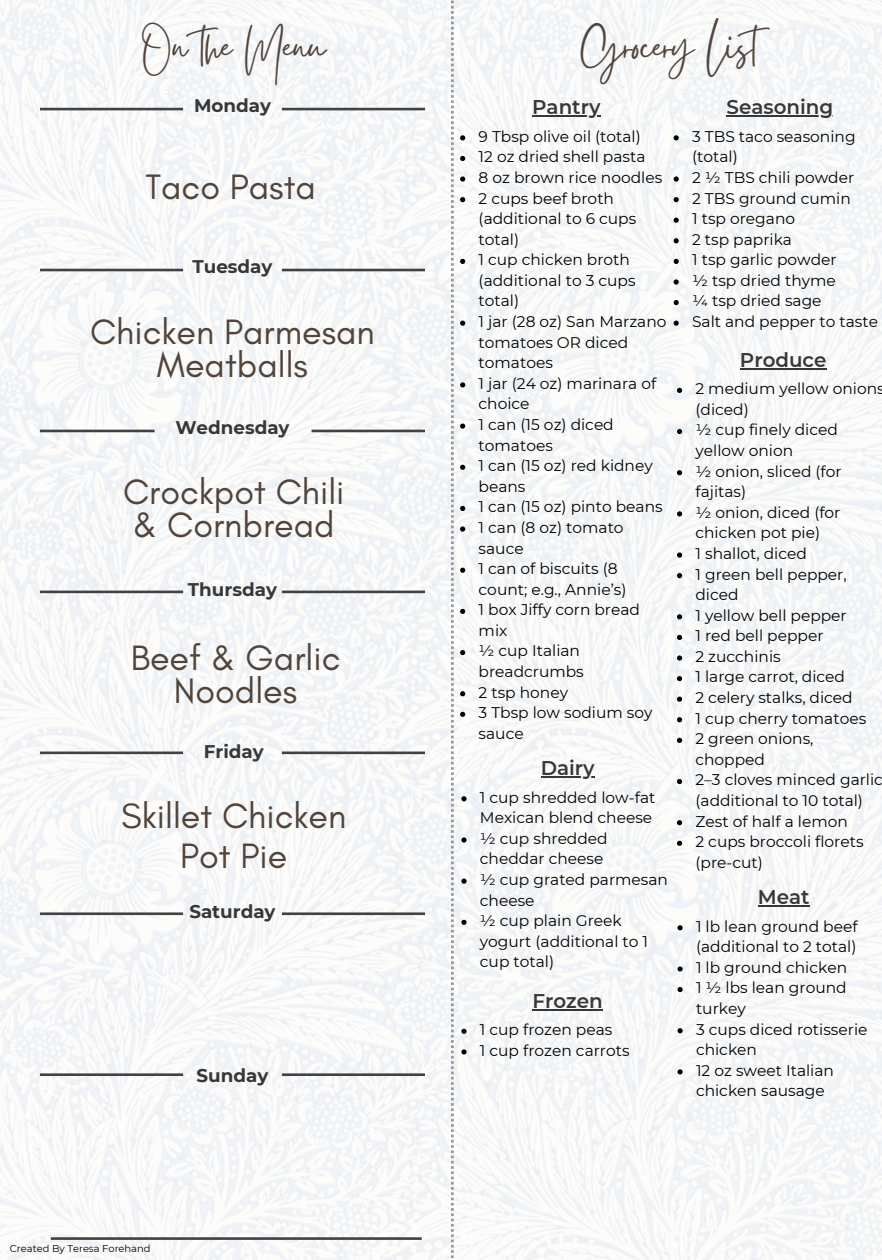
<style>
.page{position:relative;width:882px;height:1260px;background:#fff}
.page>*{position:absolute;margin:0;border:0;box-sizing:border-box;transform-origin:0 0}
.t1{font:49.7px "Gistesy";color:#52443b}
.t2{font:35.88px/33.2px "Glacial Indifference";color:#52443b;text-align:center}
.t3{font:600 19.78px "Montserrat";color:#373737}
.t4{font:700 18.38px "Montserrat";color:#373737}
.t5{font:15.4px/20.7px "Montserrat";color:#000}
.t6{font:9.8px "Montserrat";color:#000}
</style>
<div class="page">
<img style="left:0;top:0;width:882px;height:1260px">
<hr style="left:40px;top:108px;width:143px;height:2px;background:#424242">
<hr style="left:282px;top:108px;width:143px;height:2px;background:#424242">
<hr style="left:40px;top:269px;width:143px;height:2px;background:#424242">
<hr style="left:282px;top:269px;width:143px;height:2px;background:#424242">
<hr style="left:40px;top:430px;width:115px;height:2px;background:#424242">
<hr style="left:312px;top:430px;width:113px;height:2px;background:#424242">
<hr style="left:40px;top:591px;width:143px;height:2px;background:#424242">
<hr style="left:282px;top:591px;width:143px;height:2px;background:#424242">
<hr style="left:40px;top:752px;width:143px;height:2px;background:#424242">
<hr style="left:282px;top:752px;width:143px;height:2px;background:#424242">
<hr style="left:40px;top:912px;width:143px;height:3px;background:#424242">
<hr style="left:282px;top:912px;width:143px;height:3px;background:#424242">
<hr style="left:51px;top:1237px;width:371px;height:3px;background:#424242">
<hr style="left:40px;top:1073px;width:143px;height:3px;background:#424242">
<hr style="left:282px;top:1073px;width:143px;height:3px;background:#424242">
<svg style="left:451px;top:1px;width:3px;height:1259px"></svg>
<hr style="left:532px;top:116px;width:68px;height:1px;background:#373737">
<svg style="left:460px;top:135px;width:5px;height:5px"></svg>
<svg style="left:460px;top:156px;width:5px;height:5px"></svg>
<svg style="left:460px;top:176px;width:5px;height:6px"></svg>
<svg style="left:460px;top:197px;width:5px;height:5px"></svg>
<svg style="left:460px;top:259px;width:5px;height:5px"></svg>
<svg style="left:460px;top:321px;width:5px;height:5px"></svg>
<svg style="left:460px;top:382px;width:5px;height:6px"></svg>
<svg style="left:460px;top:424px;width:5px;height:5px"></svg>
<svg style="left:460px;top:465px;width:5px;height:5px"></svg>
<svg style="left:460px;top:506px;width:5px;height:5px"></svg>
<svg style="left:460px;top:526px;width:5px;height:6px"></svg>
<svg style="left:460px;top:568px;width:5px;height:5px"></svg>
<svg style="left:460px;top:609px;width:5px;height:5px"></svg>
<svg style="left:460px;top:650px;width:5px;height:5px"></svg>
<svg style="left:460px;top:691px;width:5px;height:5px"></svg>
<svg style="left:460px;top:712px;width:5px;height:5px"></svg>
<hr style="left:727px;top:116px;width:106px;height:1px;background:#373737">
<svg style="left:674px;top:135px;width:5px;height:5px"></svg>
<svg style="left:674px;top:176px;width:5px;height:6px"></svg>
<svg style="left:674px;top:197px;width:5px;height:5px"></svg>
<svg style="left:674px;top:218px;width:5px;height:5px"></svg>
<svg style="left:674px;top:238px;width:5px;height:5px"></svg>
<svg style="left:674px;top:259px;width:5px;height:5px"></svg>
<svg style="left:674px;top:279px;width:5px;height:6px"></svg>
<svg style="left:674px;top:300px;width:5px;height:5px"></svg>
<svg style="left:674px;top:321px;width:5px;height:5px"></svg>
<hr style="left:740px;top:368px;width:87px;height:2px;background:#373737">
<svg style="left:677px;top:388px;width:5px;height:5px"></svg>
<svg style="left:677px;top:429px;width:5px;height:5px"></svg>
<svg style="left:677px;top:470px;width:5px;height:5px"></svg>
<svg style="left:677px;top:511px;width:5px;height:5px"></svg>
<svg style="left:677px;top:553px;width:5px;height:5px"></svg>
<svg style="left:677px;top:573px;width:5px;height:5px"></svg>
<svg style="left:677px;top:614px;width:5px;height:5px"></svg>
<svg style="left:677px;top:635px;width:5px;height:5px"></svg>
<svg style="left:677px;top:655px;width:5px;height:6px"></svg>
<svg style="left:677px;top:676px;width:5px;height:5px"></svg>
<svg style="left:677px;top:697px;width:5px;height:5px"></svg>
<svg style="left:677px;top:717px;width:5px;height:5px"></svg>
<svg style="left:677px;top:738px;width:5px;height:5px"></svg>
<svg style="left:677px;top:779px;width:5px;height:5px"></svg>
<svg style="left:677px;top:820px;width:5px;height:5px"></svg>
<svg style="left:677px;top:841px;width:5px;height:5px"></svg>
<hr style="left:541px;top:777px;width:54px;height:1px;background:#373737">
<svg style="left:461px;top:796px;width:6px;height:5px"></svg>
<svg style="left:461px;top:837px;width:6px;height:6px"></svg>
<svg style="left:461px;top:879px;width:6px;height:5px"></svg>
<svg style="left:461px;top:920px;width:6px;height:5px"></svg>
<hr style="left:758px;top:906px;width:52px;height:1px;background:#373737">
<svg style="left:678px;top:925px;width:5px;height:5px"></svg>
<svg style="left:678px;top:966px;width:5px;height:6px"></svg>
<svg style="left:678px;top:987px;width:5px;height:5px"></svg>
<svg style="left:678px;top:1028px;width:5px;height:5px"></svg>
<svg style="left:678px;top:1069px;width:5px;height:5px"></svg>
<hr style="left:533px;top:1009px;width:70px;height:2px;background:#373737">
<svg style="left:461px;top:1029px;width:6px;height:5px"></svg>
<svg style="left:461px;top:1049px;width:6px;height:6px"></svg>
<h3 class="t1" style="left:142px;top:11px;width:185px">On the Menu</h3>
<p class="t1" style="left:581px;top:11px;width:205px">Grocery List</p>
<h2 class="t4" style="left:194px;top:94px;width:78px">Monday</h2>
<p class="t3" style="left:727px;top:95px;width:108px">Seasoning</p>
<p class="t5" style="left:692px;top:126px;width:165px">3 TBS taco seasoning (total)</p>
<p class="t5" style="left:692px;top:167px;width:164px">2 ½ TBS chili powder</p>
<p class="t5" style="left:692px;top:188px;width:160px">2 TBS ground cumin</p>
<p class="t5" style="left:692px;top:208px;width:104px">1 tsp oregano</p>
<p class="t5" style="left:692px;top:229px;width:101px">2 tsp paprika</p>
<p class="t5" style="left:692px;top:249px;width:146px">1 tsp garlic powder</p>
<p class="t5" style="left:692px;top:270px;width:145px">½ tsp dried thyme</p>
<p class="t5" style="left:692px;top:291px;width:131px">¼ tsp dried sage</p>
<p class="t5" style="left:692px;top:311px;width:187px">Salt and pepper to taste</p>
<p class="t3" style="left:740px;top:348px;width:88px">Produce</p>
<p class="t5" style="left:695px;top:378px;width:191px">2 medium yellow onions (diced)</p>
<p class="t5" style="left:695px;top:420px;width:144px">½ cup finely diced yellow onion</p>
<p class="t5" style="left:695px;top:461px;width:148px">½ onion, sliced (for fajitas)</p>
<p class="t5" style="left:695px;top:502px;width:147px">½ onion, diced (for chicken pot pie)</p>
<p class="t5" style="left:695px;top:543px;width:113px">1 shallot, diced</p>
<h3 class="t5" style="left:695px;top:564px;width:153px">1 green bell pepper, diced</h3>
<p class="t5" style="left:695px;top:605px;width:153px">1 yellow bell pepper</p>
<p class="t5" style="left:695px;top:625px;width:130px">1 red bell pepper</p>
<p class="t5" style="left:695px;top:646px;width:87px">2 zucchinis</p>
<p class="t5" style="left:695px;top:667px;width:151px">1 large carrot, diced</p>
<p class="t5" style="left:695px;top:687px;width:159px">2 celery stalks, diced</p>
<p class="t5" style="left:695px;top:708px;width:172px">1 cup cherry tomatoes</p>
<p class="t5" style="left:695px;top:728px;width:120px">2 green onions, chopped</p>
<p class="t5" style="left:695px;top:770px;width:189px">2–3 cloves minced garlic (additional to 10 total)</p>
<p class="t5" style="left:695px;top:811px;width:154px">Zest of half a lemon</p>
<h3 class="t5" style="left:695px;top:831px;width:170px">2 cups broccoli florets (pre-cut)</h3>
<p class="t3" style="left:532px;top:95px;width:70px">Pantry</p>
<h2 class="t5" style="left:479px;top:126px;width:164px">9 Tbsp olive oil (total)</h2>
<p class="t5" style="left:479px;top:146px;width:168px">12 oz dried shell pasta</p>
<h3 class="t5" style="left:479px;top:167px;width:185px">8 oz brown rice noodles</h3>
<p class="t5" style="left:479px;top:188px;width:159px">2 cups beef broth (additional to 6 cups total)</p>
<h2 class="t5" style="left:479px;top:249px;width:159px">1 cup chicken broth (additional to 3 cups total)</h2>
<p class="t5" style="left:479px;top:311px;width:189px">1 jar (28 oz) San Marzano tomatoes OR diced tomatoes</p>
<h3 class="t5" style="left:479px;top:373px;width:179px">1 jar (24 oz) marinara of choice</h3>
<p class="t5" style="left:479px;top:414px;width:137px">1 can (15 oz) diced tomatoes</p>
<p class="t5" style="left:479px;top:455px;width:176px">1 can (15 oz) red kidney beans</p>
<h3 class="t5" style="left:479px;top:496px;width:186px">1 can (15 oz) pinto beans</h3>
<p class="t5" style="left:479px;top:517px;width:146px">1 can (8 oz) tomato sauce</p>
<p class="t5" style="left:479px;top:558px;width:149px">1 can of biscuits (8 count; e.g., Annie’s)</p>
<p class="t5" style="left:479px;top:599px;width:163px">1 box Jiffy corn bread mix</p>
<p class="t5" style="left:479px;top:641px;width:107px">½ cup Italian breadcrumbs</p>
<h1 class="t5" style="left:479px;top:682px;width:91px">2 tsp honey</h1>
<h3 class="t5" style="left:479px;top:702px;width:175px">3 Tbsp low sodium soy sauce</h3>
<h3 class="t2" style="left:145px;top:170px;width:172px">Taco Pasta</h3>
<h1 class="t4" style="left:192px;top:255px;width:82px">Tuesday</h1>
<h3 class="t2" style="left:90px;top:314px;width:286px">Chicken Parmesan<br>Meatballs</h3>
<p class="t4" style="left:175px;top:416px;width:116px">Wednesday</p>
<p class="t2" style="left:123px;top:475px;width:223px;text-align:left">Crockpot Chili &amp; Cornbread</p>
<h3 class="t4" style="left:188px;top:578px;width:91px">Thursday</h3>
<h2 class="t2" style="left:131px;top:641px;width:211px">Beef &amp; Garlic<br>Noodles</h2>
<p class="t4" style="left:204px;top:741px;width:61px">Friday</p>
<p class="t3" style="left:541px;top:756px;width:55px">Dairy</p>
<p class="t5" style="left:480px;top:787px;width:177px">1 cup shredded low-fat<br>Mexican blend cheese</p>
<p class="t5" style="left:480px;top:828px;width:129px">½ cup shredded cheddar cheese</p>
<p class="t5" style="left:480px;top:869px;width:190px">½ cup grated parmesan cheese</p>
<p class="t5" style="left:480px;top:910px;width:170px">½ cup plain Greek yogurt (additional to 1 cup total)</p>
<p class="t2" style="left:121px;top:796px;width:227px;line-height:39.4px">Skillet Chicken<br>Pot Pie</p>
<p class="t3" style="left:758px;top:885px;width:53px">Meat</p>
<p class="t5" style="left:696px;top:916px;width:163px">1 lb lean ground beef (additional to 2 total)</p>
<p class="t5" style="left:696px;top:957px;width:153px">1 lb ground chicken</p>
<p class="t5" style="left:696px;top:978px;width:152px">1 ½ lbs lean ground turkey</p>
<p class="t5" style="left:696px;top:1019px;width:173px">3 cups diced rotisserie chicken</p>
<p class="t5" style="left:696px;top:1060px;width:140px">12 oz sweet Italian chicken sausage</p>
<p class="t4" style="left:189px;top:900px;width:88px">Saturday</p>
<p class="t3" style="left:533px;top:989px;width:72px">Frozen</p>
<p class="t5" style="left:480px;top:1019px;width:134px">1 cup frozen peas</p>
<p class="t5" style="left:480px;top:1040px;width:151px">1 cup frozen carrots</p>
<h2 class="t4" style="left:197px;top:1064px;width:73px">Sunday</h2>
<p class="t6" style="left:10px;top:1242px;width:142px">Created By Teresa Forehand</p>
</div>
